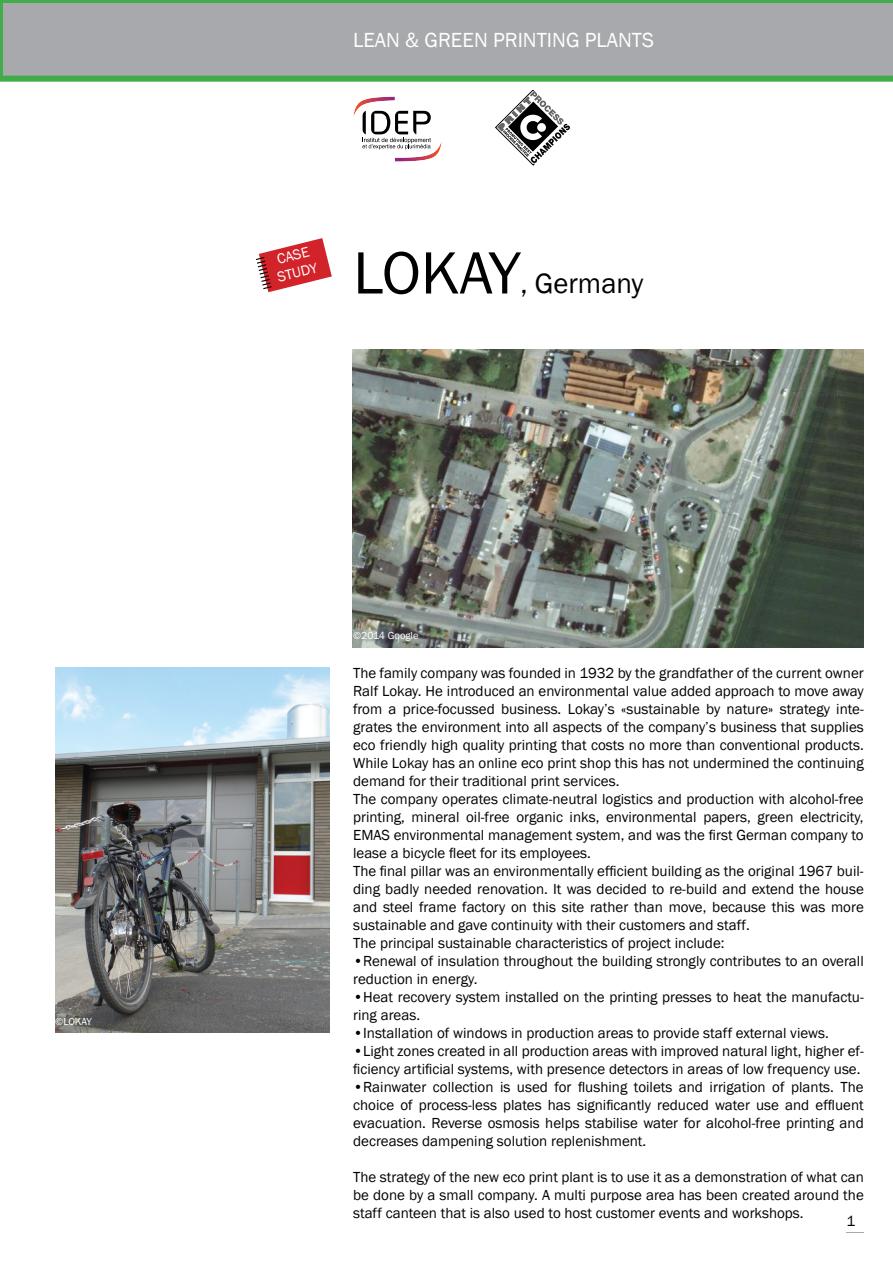
<style>
.page{position:relative;width:893px;height:1263px;background:#fff}
.page>*{position:absolute;margin:0;border:0;box-sizing:border-box;transform-origin:0 0}
.t1{font:28.8px "Franklin Gothic";color:#000}
.t2{font:21px "Franklin Gothic";color:#fff}
.t3{font:15px/18px "Franklin Gothic";color:#000}
.t4{font:14.55px/17.5px "Franklin Gothic";color:#fff}
.t5{font:10.5px "Franklin Gothic";color:#fff}
.s1{font-size:61.65px}
</style>
<div class="page">
<svg style="left:0;top:0;width:892px;height:82px;background:#9ba9a1"></svg>
<svg style="left:353px;top:97px;width:89px;height:65px"></svg>
<svg style="left:495px;top:91px;width:75px;height:75px"></svg>
<svg style="left:256px;top:238px;width:76px;height:54px"></svg>
<img style="left:353px;top:350px;width:510px;height:297px">
<img style="left:55px;top:668px;width:274px;height:365px">
<p class="t5" style="left:55px;top:1017px;width:38px">©LOKAY</p>
<h2 class="t2" style="left:353px;top:31px;width:302px">LEAN &amp; GREEN PRINTING PLANTS</h2>
<p class="t4" style="left:271px;top:253px;width:42px;rotate:-14deg">CASE<br>STUDY</p>
<h1 class="t1" style="left:353px;top:272px;width:292px"><span class="s1">LOKAY</span>, Germany</h1>
<p class="t5" style="left:353px;top:631px;width:67px">©2014 Google</p>
<p class="t3" style="left:353px;top:665px;width:512px">The family company was founded in 1932 by the grandfather of the current owner Ralf Lokay. He introduced an environmental value added approach to move away from a price-focussed business. Lokay’s «sustainable by nature» strategy inte&shy;grates the environment into all aspects of the company’s business that supplies eco friendly high quality printing that costs no more than conventional products.<br>While Lokay has an online eco print shop this has not undermined the continuing demand for their traditional print services.<br>The company operates climate-neutral logistics and production with alcohol-free printing, mineral oil-free organic inks, environmental papers, green electricity, EMAS environmental management system, and was the first German company to lease a bicycle fleet for its employees.<br>The final pillar was an environmentally efficient building as the original 1967 buil&shy;ding badly needed renovation. It was decided to re-build and extend the house and steel frame factory on this site rather than move, because this was more sustainable and gave continuity with their customers and staff.<br>The principal sustainable characteristics of project include:</p>
<p class="t3" style="left:353px;top:953px;width:512px">•Renewal of insulation throughout the building strongly contributes to an overall reduction in energy.</p>
<p class="t3" style="left:353px;top:989px;width:512px">•Heat recovery system installed on the printing presses to heat the manufactu&shy;ring areas.</p>
<p class="t3" style="left:353px;top:1025px;width:477px">•Installation of windows in production areas to provide staff external views.</p>
<p class="t3" style="left:353px;top:1043px;width:512px">•Light zones created in all production areas with improved natural light, higher ef&shy;ficiency artificial systems, with presence detectors in areas of low frequency use.</p>
<p class="t3" style="left:353px;top:1079px;width:512px;text-align:justify">•Rainwater collection is used for flushing toilets and irrigation of plants. The choice of process-less plates has significantly reduced water use and effluent evacuation. Reverse osmosis helps stabilise water for alcohol-free printing and decreases dampening solution replenishment.</p>
<p class="t3" style="left:353px;top:1169px;width:512px;text-align:justify">The strategy of the new eco print plant is to use it as a demonstration of what can be done by a small company. A multi purpose area has been created around the staff canteen that is also used to host customer events and workshops.</p>
<p class="t3" style="left:846px;top:1213px;width:10px">1</p>
</div>
